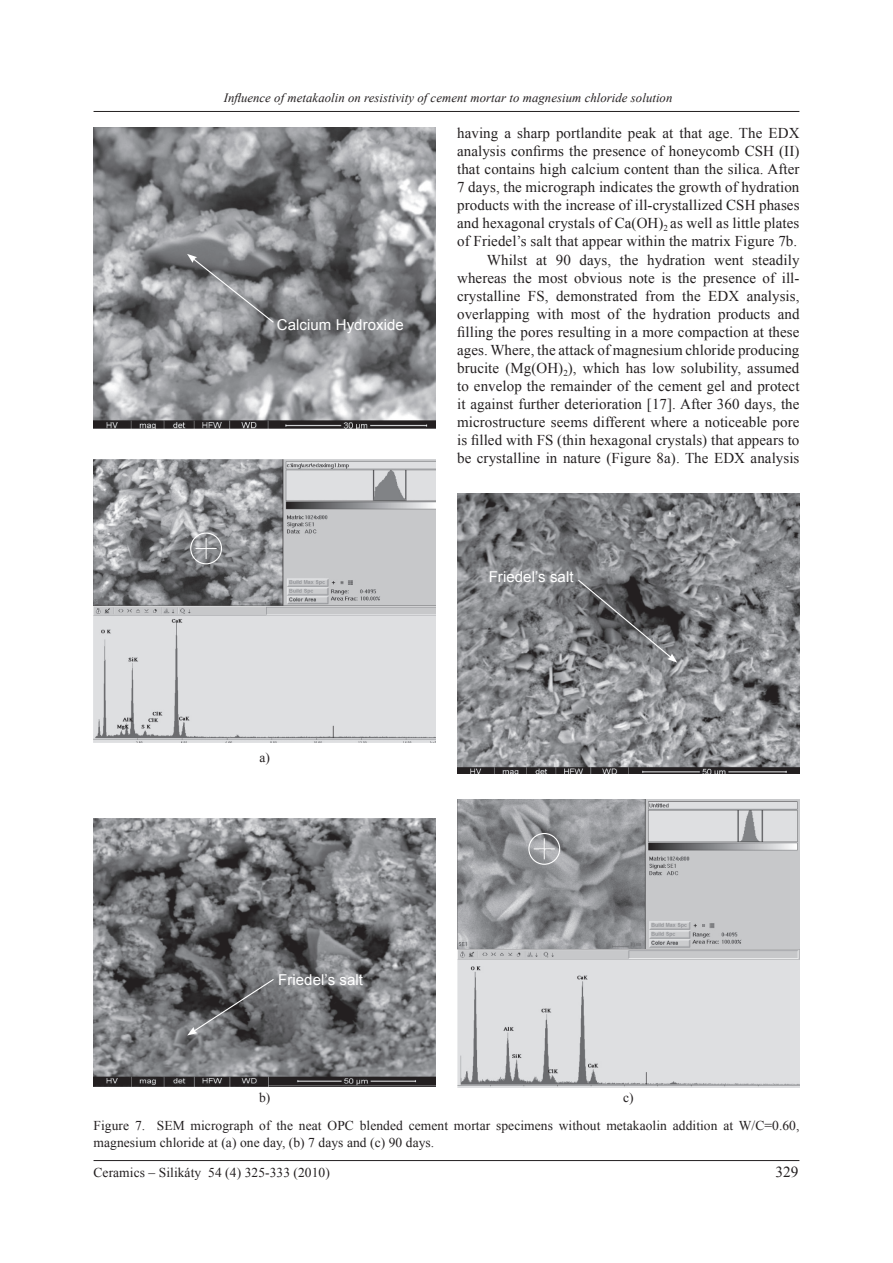
<style>
.page{position:relative;width:893px;height:1263px;background:#fff}
.page>*{position:absolute;margin:0;border:0;box-sizing:border-box;transform-origin:0 0}
.t1{font:15.3px "Times New Roman";color:#231f20}
.t2{font:15px/18.1px "Times New Roman";letter-spacing:.005em;color:#231f20;text-align:right}
.t3{font:15px "Arial";letter-spacing:.005em;color:#fff}
.t4{font:13.5px/28.2px "Times New Roman";letter-spacing:.005em;color:#231f20}
.t5{font:italic 12.75px "Times New Roman";letter-spacing:.005em;color:#231f20}
</style>
<div class="page">
<hr style="left:94px;top:111px;width:705px;height:1px;background:#231f20">
<hr style="left:94px;top:1160px;width:705px;height:1px;background:#231f20">
<img style="left:94px;top:128px;width:342px;height:301px">
<img style="left:457px;top:494px;width:342px;height:279px">
<img style="left:94px;top:460px;width:342px;height:283px">
<img style="left:94px;top:818px;width:342px;height:269px">
<img style="left:457px;top:799px;width:342px;height:288px">
<svg style="left:187px;top:254px;width:88px;height:70px;background:#898a8d"></svg>
<svg style="left:187px;top:978px;width:88px;height:57px;background:#5c5c5f"></svg>
<svg style="left:577px;top:579px;width:100px;height:84px;background:#646466"></svg>
<div style="left:190px;top:532px;width:32px;height:32px;border:1px solid #fff;border-radius:50%"></div>
<svg style="left:196px;top:538px;width:21px;height:21px"></svg>
<div style="left:528px;top:833px;width:32px;height:32px;border:1px solid #fff;border-radius:50%"></div>
<svg style="left:534px;top:838px;width:21px;height:21px"></svg>
<p class="t5" style="left:224px;top:89px;width:450px">Influence of metakaolin on resistivity of cement mortar to magnesium chloride solution</p>
<p class="t3" style="left:277px;top:315px;width:129px">Calcium Hydroxide</p>
<p class="t2" style="left:457px;top:124px;width:344px">having a sharp portlandite peak at that age. The EDX analysis confirms the presence of honeycomb CSH (ІІ) that contains high calcium content than the silica. After 7 days, the micrograph indicates the growth of hydration products with the increase of ill-crystallized CSH phases and hexagonal crystals of Ca(OH)<sub>2</sub> as well as little plates of Friedel’s salt that appear within the matrix Figure 7b.<br>Whilst at 90 days, the hydration went steadily whereas the most obvious note is the presence of ill&shy;crystalline FS, demonstrated from the EDX analysis, overlapping with most of the hydration products and filling the pores resulting in a more compaction at these ages. Where, the attack of magnesium chloride producing brucite (Mg(OH)<sub>2</sub>), which has low solubility, assumed to envelop the remainder of the cement gel and protect it against further deterioration [17]. After 360 days, the microstructure seems different where a noticeable pore is filled with FS (thin hexagonal crystals) that appears to be crystalline in nature (Figure 8a). The EDX analysis</p>
<p class="t3" style="left:489px;top:567px;width:86px">Friedel’s salt</p>
<p class="t4" style="left:259px;top:743px;width:12px">a)</p>
<p class="t3" style="left:278px;top:970px;width:86px">Friedel’s salt</p>
<p class="t4" style="left:94px;top:1083px;width:707px;text-indent:529px">c)<br>Figure 7. SEM micrograph of the neat OPC blended cement mortar specimens without metakaolin addition at W/C=0.60,</p>
<p class="t4" style="left:94px;top:1128px;width:342px">magnesium chloride at (a) one day, (b) 7 days and (c) 90 days.</p>
<p class="t4" style="left:259px;top:1083px;width:13px">b)</p>
<p class="t4" style="left:94px;top:1158px;width:238px">Ceramics – Silikáty 54 (4) 325-333 (2010)</p>
<p class="t1" style="left:775px;top:1161px;width:25px">329</p>
</div>
